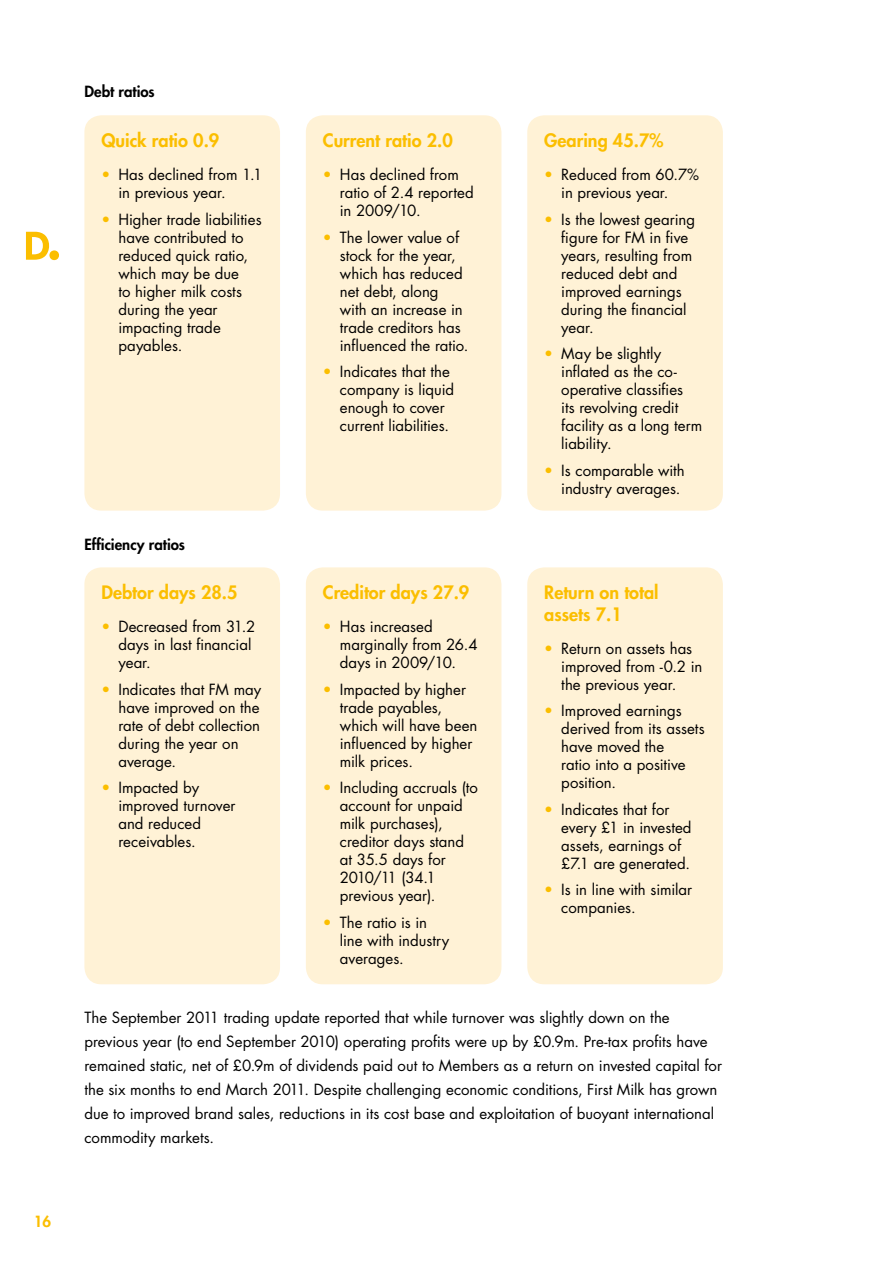
<style>
.page{position:relative;width:893px;height:1263px;background:#fff}
.page>*{position:absolute;margin:0;border:0;box-sizing:border-box;transform-origin:0 0}
.t1{font:800 18px/21.6px "Futura Std";color:#fbbe00}
.t2{font:15px/18px "Futura Std";color:#000}
.t3{font:800 15px "Futura Std";color:#000}
.t4{font:800 15px "Futura Std";color:#fbbe00}
.s1{color:#fbbe00}
</style>
<div class="page">
<svg style="left:26px;top:232px;width:23px;height:28px"></svg>
<div style="left:49px;top:250px;width:10px;height:10px;background:#fbbe00;border-radius:50%"></div>
<div style="left:84px;top:115px;width:196px;height:396px;background:#fff2d6;border-radius:17px"></div>
<div style="left:306px;top:115px;width:195px;height:396px;background:#fff2d6;border-radius:17px"></div>
<div style="left:527px;top:115px;width:196px;height:396px;background:#fff2d6;border-radius:17px"></div>
<div style="left:84px;top:567px;width:196px;height:417px;background:#fff2d6;border-radius:17px"></div>
<div style="left:306px;top:567px;width:195px;height:417px;background:#fff2d6;border-radius:17px"></div>
<div style="left:527px;top:567px;width:196px;height:417px;background:#fff2d6;border-radius:17px"></div>
<p class="t4" style="left:34px;top:1211px;width:19px">16</p>
<p class="t3" style="left:84px;top:82px;width:72px">Debt ratios</p>
<p class="t1" style="left:101px;top:130px;width:119px">Quick ratio 0.9</p>
<p class="t2" style="left:118px;top:166px;width:145px;text-indent:-17px"><span class="s1">•</span> Has declined from 1.1 in previous year.</p>
<p class="t2" style="left:118px;top:210px;width:145px;text-indent:-17px"><span class="s1">•</span> Higher trade liabilities have contributed to reduced quick ratio, which may be due<br>to higher milk costs during the year impacting trade payables.</p>
<p class="t3" style="left:84px;top:534px;width:102px">Efficiency ratios</p>
<p class="t1" style="left:101px;top:582px;width:138px">Debtor days 28.5</p>
<p class="t2" style="left:118px;top:618px;width:138px;text-indent:-17px"><span class="s1">•</span> Decreased from 31.2 days in last financial year.</p>
<p class="t2" style="left:118px;top:680px;width:145px;text-indent:-17px"><span class="s1">•</span> Indicates that FM may have improved on the rate of debt collection during the year on average.</p>
<p class="t2" style="left:118px;top:779px;width:119px;text-indent:-17px"><span class="s1">•</span> Impacted by improved turnover and reduced receivables.</p>
<p class="t1" style="left:323px;top:130px;width:131px">Current ratio 2.0</p>
<p class="t2" style="left:340px;top:166px;width:135px;text-indent:-17px"><span class="s1">•</span> Has declined from ratio of 2.4 reported in 2009/10.</p>
<p class="t2" style="left:340px;top:228px;width:130px;text-indent:-17px"><span class="s1">•</span> The lower value of stock for the year, which has reduced net debt, along with an increase in trade creditors has influenced the ratio.</p>
<p class="t2" style="left:340px;top:363px;width:116px;text-indent:-17px"><span class="s1">•</span> Indicates that the company is liquid enough to cover current liabilities.</p>
<p class="t1" style="left:323px;top:582px;width:148px">Creditor days 27.9</p>
<p class="t2" style="left:340px;top:618px;width:139px;text-indent:-17px"><span class="s1">•</span> Has increased marginally from 26.4 days in 2009/10.</p>
<p class="t2" style="left:340px;top:680px;width:139px;text-indent:-17px"><span class="s1">•</span> Impacted by higher trade payables, which will have been influenced by higher milk prices.</p>
<p class="t2" style="left:340px;top:779px;width:140px;text-indent:-17px"><span class="s1">•</span> Including accruals (to account for unpaid milk purchases), creditor days stand at 35.5 days for<br>2010/11 (34.1 previous year).</p>
<p class="t2" style="left:340px;top:913px;width:111px;text-indent:-17px"><span class="s1">•</span> The ratio is in line with industry averages.</p>
<p class="t1" style="left:544px;top:130px;width:120px">Gearing 45.7%</p>
<p class="t2" style="left:561px;top:166px;width:139px;text-indent:-17px"><span class="s1">•</span> Reduced from 60.7% in previous year.</p>
<p class="t2" style="left:561px;top:210px;width:135px;text-indent:-17px"><span class="s1">•</span> Is the lowest gearing figure for FM in five years, resulting from reduced debt and improved earnings during the financial year.</p>
<p class="t2" style="left:561px;top:345px;width:142px;text-indent:-17px"><span class="s1">•</span> May be slightly inflated as the co&shy;operative classifies<br>its revolving credit facility as a long term liability.</p>
<p class="t2" style="left:544px;top:461px;width:142px;text-align:right"><span class="s1">•</span> Is comparable with industry averages.</p>
<p class="t1" style="left:544px;top:582px;width:116px">Return on total assets 7.1</p>
<p class="t2" style="left:561px;top:639px;width:143px;text-indent:-17px"><span class="s1">•</span> Return on assets has improved from -0.2 in the previous year.</p>
<p class="t2" style="left:561px;top:702px;width:145px;text-indent:-17px"><span class="s1">•</span> Improved earnings derived from its assets have moved the<br>ratio into a positive position.</p>
<p class="t2" style="left:561px;top:800px;width:132px;text-indent:-17px"><span class="s1">•</span> Indicates that for every £1 in invested assets, earnings of £7.1 are generated.</p>
<p class="t2" style="left:561px;top:881px;width:132px;text-indent:-17px"><span class="s1">•</span> Is in line with similar companies.</p>
<p class="t2" style="left:84px;top:1006px;width:639px;line-height:24px">The September 2011 trading update reported that while turnover was slightly down on the previous year (to end September 2010) operating profits were up by £0.9m. Pre-tax profits have remained static, net of £0.9m of dividends paid out to Members as a return on invested capital for the six months to end March 2011. Despite challenging economic conditions, First Milk has grown due to improved brand sales, reductions in its cost base and exploitation of buoyant international commodity markets.</p>
</div>
